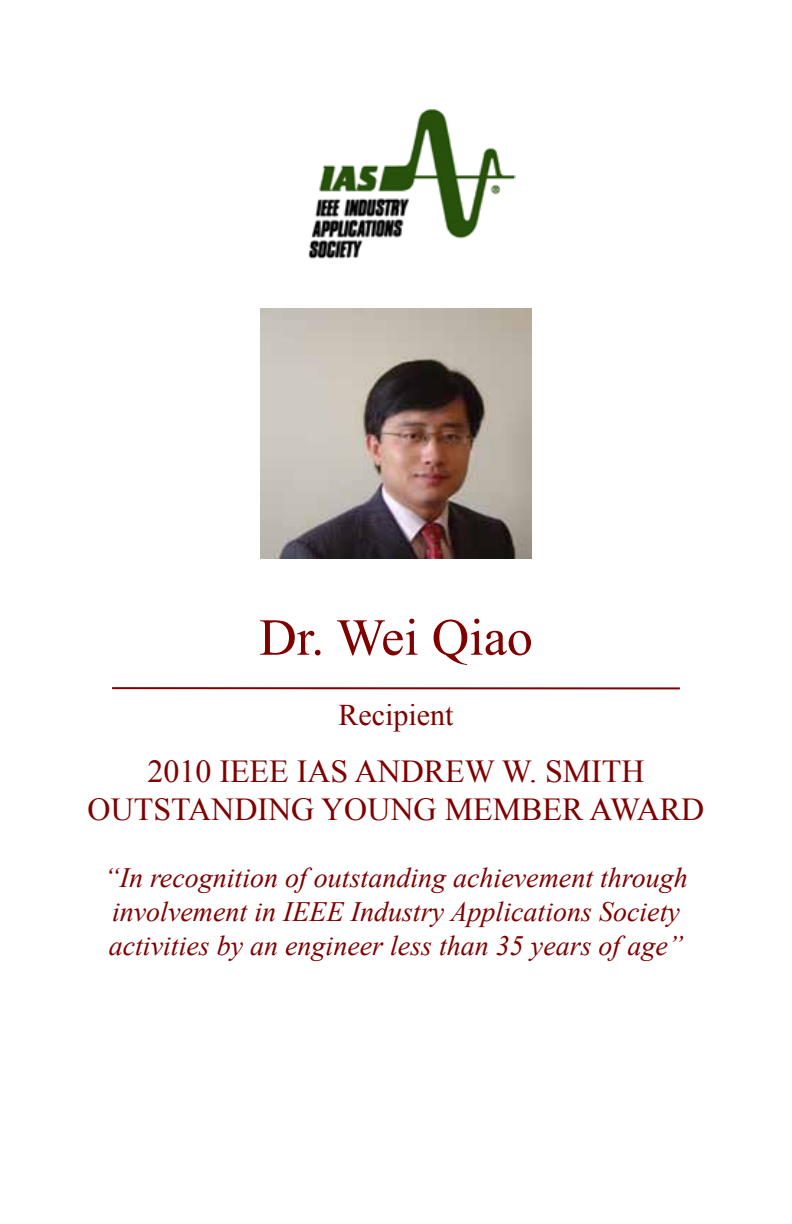
<style>
.page{position:relative;width:792px;height:1224px;background:#fff}
.page>*{position:absolute;margin:0;border:0;box-sizing:border-box;transform-origin:0 0}
.t1{font:52px "Times New Roman";color:#800000}
.t2{font:32px/38.4px "Times New Roman";color:#800000;text-align:center}
.t3{font:30px "Times New Roman";color:#800000}
.t4{font:italic 28px/33.6px "Times New Roman";color:#800000}
</style>
<div class="page">
<img style="left:308px;top:109px;width:207px;height:150px">
<img style="left:260px;top:308px;width:272px;height:251px">
<hr style="left:112px;top:687px;width:568px;height:2px;background:#800000">
<h1 class="t1" style="left:259px;top:602px;width:275px">Dr. Wei Qiao</h1>
<p class="t3" style="left:339px;top:695px;width:116px">Recipient</p>
<p class="t2" style="left:88px;top:751px;width:618px">2010 IEEE IAS ANDREW W. SMITH<br>OUTSTANDING YOUNG MEMBER AWARD</p>
<p class="t4" style="left:104px;top:861px;width:585px">“In recognition of outstanding achievement through involvement in IEEE Industry Applications Society activities by an engineer less than 35 years of age”</p>
</div>
